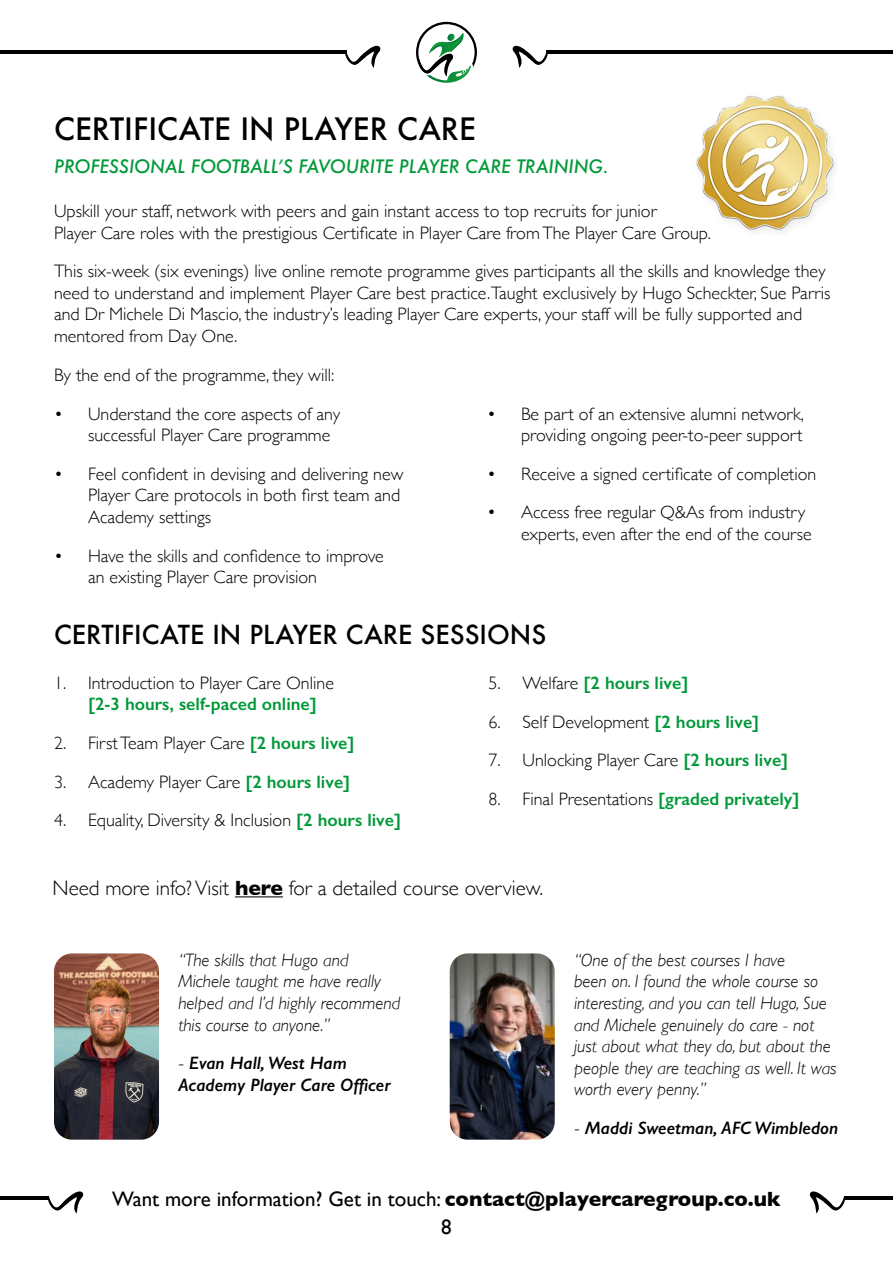
<style>
.page{position:relative;width:893px;height:1263px;background:#fff}
.page>*{position:absolute;margin:0;border:0;box-sizing:border-box;transform-origin:0 0}
.t1{font:500 30px "Futura";color:#000}
.t2{font:500 25.5px "Futura";color:#000}
.t3{font:21px "Gill Sans";color:#020203}
.t4{font:300 21px "Gill Sans";color:#000}
.t5{font:300 18px/21.6px "Gill Sans";color:#000}
.t6{font:italic 300 18px/21.6px "Gill Sans";color:#000}
.t7{font:italic 600 18px/21.6px "Gill Sans";color:#000}
.t8{font:italic 500 18px "Futura";color:#029939}
.t9{font:600 18px "Gill Sans";color:#029939}
.s1{font-weight:600;color:#029939}
.s2{font-weight:300;color:#000}
.s3{font-weight:700;color:#020203}
.s4{font-weight:300;font-style:normal}
.s5{font-weight:700}
</style>
<div class="page">
<hr style="left:0;top:51px;width:346px;height:3px;background:#000">
<svg style="left:345px;top:45px;width:36px;height:23px"></svg>
<hr style="left:547px;top:51px;width:346px;height:3px;background:#000">
<svg style="left:512px;top:45px;width:36px;height:23px"></svg>
<svg style="left:416px;top:22px;width:61px;height:61px"></svg>
<hr style="left:235px;top:896px;width:48px;height:1px;background:#020203">
<img style="left:696px;top:95px;width:139px;height:137px">
<hr style="left:0;top:1196px;width:49px;height:3px;background:#000">
<svg style="left:48px;top:1191px;width:36px;height:22px"></svg>
<hr style="left:844px;top:1196px;width:49px;height:3px;background:#000">
<svg style="left:809px;top:1191px;width:36px;height:22px"></svg>
<img style="left:54px;top:953px;width:105px;height:187px">
<img style="left:450px;top:953px;width:105px;height:187px">
<h1 class="t1" style="left:54px;top:108px;width:423px">CERTIFICATE IN PLAYER CARE</h1>
<p class="t8" style="left:54px;top:154px;width:556px">PROFESSIONAL FOOTBALL’S FAVOURITE PLAYER CARE TRAINING.</p>
<p class="t5" style="left:54px;top:199px;width:658px">Upskill your staff, network with peers and gain instant access to top recruits for junior<br>Player Care roles with the prestigious Certificate in Player Care from The Player Care Group.</p>
<p class="t5" style="left:54px;top:260px;width:778px">This six-week (six evenings) live online remote programme gives participants all the skills and knowledge they need to understand and implement Player Care best practice.Taught exclusively by Hugo Scheckter, Sue Parris and Dr Michele Di Mascio, the industry’s leading Player Care experts, your staff will be fully supported and mentored from Day One.</p>
<p class="t5" style="left:54px;top:363px;width:282px">By the end of the programme, they will:</p>
<p class="t5" style="left:88px;top:402px;width:254px;text-indent:-34px">• Understand the core aspects of any successful Player Care programme</p>
<p class="t5" style="left:88px;top:462px;width:317px;text-indent:-34px">• Feel confident in devising and delivering new<br>Player Care protocols in both first team and<br>Academy settings</p>
<p class="t5" style="left:88px;top:544px;width:297px;text-indent:-34px">• Have the skills and confidence to improve an existing Player Care provision</p>
<p class="t5" style="left:487px;top:402px;width:319px;text-align:right">• Be part of an extensive alumni network, providing ongoing peer-to-peer support</p>
<p class="t5" style="left:487px;top:462px;width:331px">• Receive a signed certificate of completion</p>
<p class="t5" style="left:521px;top:501px;width:292px;text-indent:-34px">• Access free regular Q&amp;As from industry experts, even after the end of the course</p>
<h2 class="t2" style="left:54px;top:617px;width:494px">CERTIFICATE IN PLAYER CARE SESSIONS</h2>
<p class="t5" style="left:54px;top:671px;width:281px">1. Introduction to Player Care Online</p>
<p class="t9" style="left:88px;top:693px;width:230px">[2-3 hours, self-paced online]</p>
<p class="t5" style="left:54px;top:731px;width:302px">2. First Team Player Care <span class="s1">[2 hours live]</span></p>
<p class="t5" style="left:54px;top:770px;width:298px">3. Academy Player Care <span class="s1">[2 hours live]</span></p>
<p class="t5" style="left:54px;top:809px;width:349px">4. Equality, Diversity &amp; Inclusion <span class="s1">[2 hours live]</span></p>
<p class="t9" style="left:488px;top:672px;width:201px"><span class="s2">5. Welfare</span> [2 hours live]</p>
<p class="t5" style="left:488px;top:710px;width:272px">6. Self Development <span class="s1">[2 hours live]</span></p>
<p class="t5" style="left:488px;top:748px;width:301px">7. Unlocking Player Care <span class="s1">[2 hours live]</span></p>
<p class="t5" style="left:489px;top:787px;width:312px">8. Final Presentations <span class="s1">[graded privately]</span></p>
<p class="t4" style="left:52px;top:872px;width:492px">Need more info? Visit <span class="s3">here</span> for a detailed course overview.</p>
<p class="t6" style="left:178px;top:949px;width:223px">“The skills that Hugo and<br>Michele taught me have really helped and I’d highly recommend this course to anyone.”</p>
<p class="t7" style="left:178px;top:1052px;width:214px"><span class="s4">-</span> Evan Hall, West Ham<br>Academy Player Care Officer</p>
<p class="t6" style="left:574px;top:949px;width:264px">“One of the best courses I have<br>been on. I found the whole course so interesting, and you can tell Hugo, Sue and Michele genuinely do care - not just about what they do, but about the people they are teaching as well. It was worth every penny.”</p>
<p class="t7" style="left:574px;top:1117px;width:266px"><span class="s4">-</span> Maddi Sweetman, AFC Wimbledon</p>
<p class="t3" style="left:112px;top:1187px;width:670px">Want more information? Get in touch: <span class="s5">contact@playercaregroup.co.uk</span></p>
<p class="t3" style="left:441px;top:1214px;width:12px">8</p>
</div>
